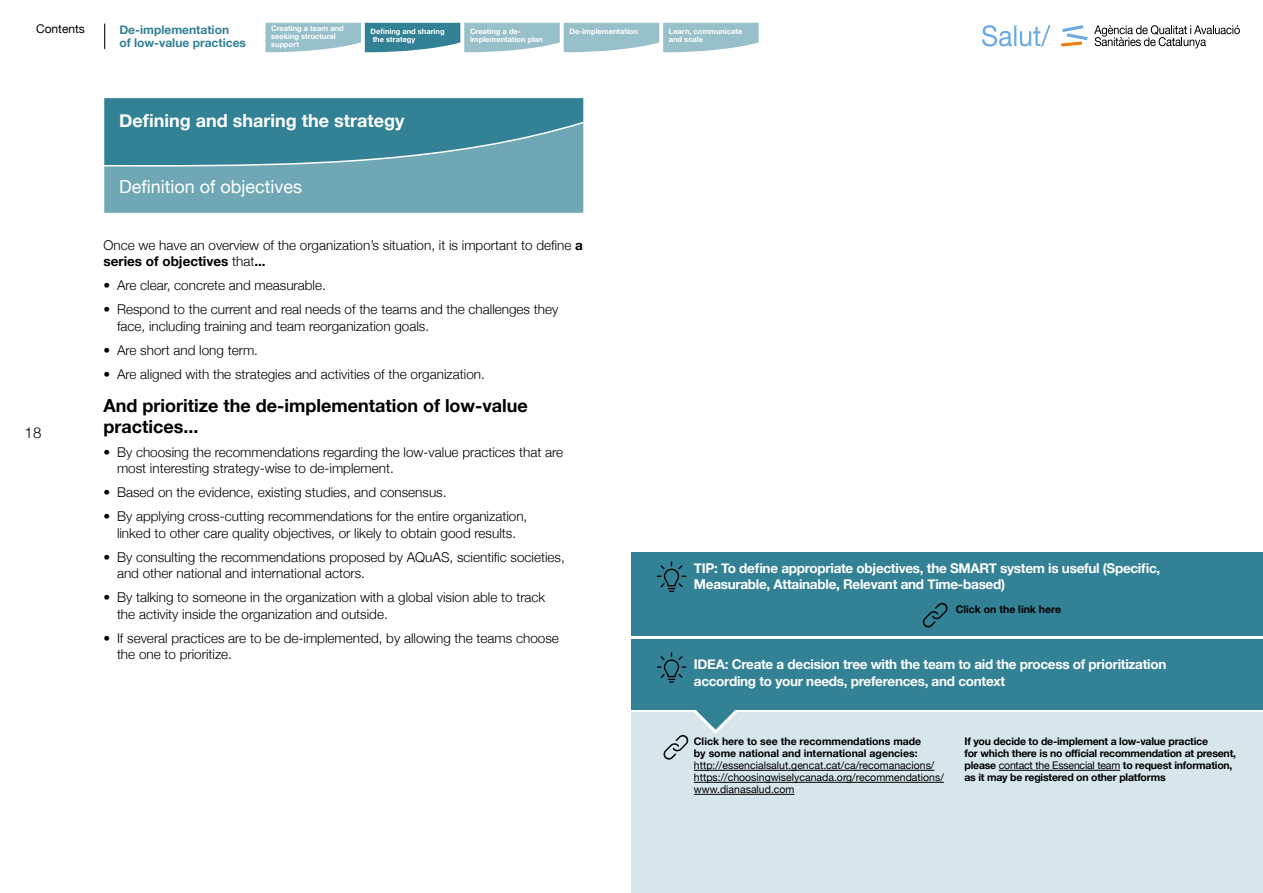
<style>
.page{position:relative;width:1263px;height:893px;background:#fff}
.page>*{position:absolute;margin:0;border:0;box-sizing:border-box;transform-origin:0 0}
.titulo2{font:700 18px/21px "Helvetica Neue";color:#000}
.titulo2-2{font:700 18px "Helvetica Neue";color:#fff}
.titulo2-3{font:18px "Helvetica Neue";color:#fff}
.t1{font:300 15px "Helvetica Neue";color:#000}
.texto{font:300 13.5px/16.5px "Helvetica Neue";color:#000}
.texto-2{font:700 13.5px/16.5px "Helvetica Neue";letter-spacing:-.02em;color:#fff}
.t2{font:700 12px/13.5px "Helvetica Neue";color:#328195}
.t3{font:12px "Helvetica Neue";color:#000}
.texto_pequeño{font:700 10.5px/12px "Helvetica Neue";letter-spacing:-.02em;color:#000}
.t4{font:10.5px/12px "Helvetica Neue";color:#000}
.texto_pequeño-2{font:700 10.5px/12px "Helvetica Neue";color:#000}
.texto_negrita{font:700 10.5px "Helvetica Neue";color:#000}
.t5{font:700 7.5px/8.2px "Helvetica Neue";color:#fff}
.t6{font:700 7.5px "Helvetica Neue";color:#fff}
.s1{font-style:inherit}
.s2{font-weight:700}
.s3{font-weight:400}
</style>
<div class="page">
<svg style="left:266px;top:23px;width:493px;height:29px;background:#92bcc7"></svg>
<div style="left:103px;top:97px;width:482px;height:117px;background:#6fa7b5;border:2px solid #fff"></div>
<div style="left:632px;top:712px;width:631px;height:180px;background:#d6e6ea"></div>
<div style="left:632px;top:551px;width:631px;height:84px;background:#328195"></div>
<svg style="left:103px;top:97px;width:482px;height:70px;background:#448c9e"></svg>
<hr style="left:999px;top:770px;width:121px;height:1px;background:#000">
<hr style="left:694px;top:770px;width:240px;height:1px;background:#000">
<hr style="left:694px;top:782px;width:250px;height:1px;background:#000">
<hr style="left:694px;top:794px;width:101px;height:1px;background:#000">
<svg style="left:922px;top:603px;width:26px;height:24px"></svg>
<svg style="left:657px;top:561px;width:29px;height:31px"></svg>
<div style="left:632px;top:639px;width:631px;height:70px;background:#328195"></div>
<svg style="left:657px;top:652px;width:85px;height:107px"></svg>
<svg style="left:104px;top:24px;width:1px;height:25px"></svg>
<svg style="left:1061px;top:25px;width:27px;height:22px"></svg>
<svg style="left:1094px;top:25px;width:146px;height:23px"></svg>
<svg style="left:982px;top:25px;width:69px;height:22px"></svg>
<p class="t3" style="left:36px;top:20px;width:50px">Contents</p>
<p class="t2" style="left:119px;top:23px;width:128px">De-implementation<br>of low-value practices</p>
<p class="t5" style="left:271px;top:24px;width:74px"><span class="s1">Cr</span>eating a team and seeking structural <span class="s1">support</span></p>
<p class="t5" style="left:371px;top:27px;width:76px">Defining and sharing the strategy</p>
<p class="t5" style="left:470px;top:27px;width:75px"><span class="s1">Cr</span>eating a de&shy;implementation plan</p>
<p class="t6" style="left:569px;top:26px;width:70px">De-implementation</p>
<p class="t5" style="left:669px;top:27px;width:75px"><span class="s1">Lear</span>n, communicate and scale</p>
<h2 class="titulo2-2" style="left:119px;top:106px;width:287px">Defining and sharing the strategy</h2>
<p class="t1" style="left:25px;top:420px;width:18px">18</p>
<h2 class="titulo2-3" style="left:119px;top:173px;width:185px">Definition of objectives</h2>
<p class="texto" style="left:104px;top:235px;width:481px">Once we have an overview of the organization’s situation, it is important to define <span class="s2">a series of objectives</span> that<span class="s2">...</span></p>
<p class="texto" style="left:104px;top:276px;width:224px">• Are clear, concrete and measurable.</p>
<p class="texto" style="left:117px;top:300px;width:443px;text-indent:-14px">• Respond to the current and real needs of the teams and the challenges they face, including training and team reorganization goals.</p>
<p class="texto" style="left:104px;top:340px;width:156px">• Are short and long term.</p>
<p class="texto" style="left:104px;top:364px;width:383px">• Are aligned with the strategies and activities of the organization.</p>
<h2 class="titulo2" style="left:104px;top:395px;width:426px">And prioritize the de-implementation of low-value <span class="s1">practices...</span></h2>
<p class="texto" style="left:117px;top:442px;width:448px;text-indent:-14px">• By choosing the recommendations regarding the low-value practices that are most interesting strategy-wise to de-implement.</p>
<p class="texto" style="left:104px;top:483px;width:345px">• Based on the evidence, existing studies, and consensus.</p>
<p class="texto" style="left:104px;top:507px;width:425px;text-align:center">• By applying cross-cutting recommendations for the entire organization, linked to other care quality objectives, or likely to obtain good results.</p>
<p class="texto" style="left:117px;top:547px;width:449px;text-indent:-14px">• By consulting the recommendations proposed by AQuAS, scientific societies, and other national and international actors.</p>
<p class="texto" style="left:117px;top:588px;width:430px;text-indent:-14px">• By talking to someone in the organization with a global vision able to track the activity inside the organization and outside.</p>
<p class="texto" style="left:117px;top:628px;width:443px;text-indent:-14px">• If several practices are to be de-implemented, by allowing the teams choose the one to prioritize.</p>
<p class="texto-2" style="left:694px;top:560px;width:468px">TIP: To define appropriate objectives, the SMART system is useful (Specific,<br>Measurable, Attainable, Relevant and Time-based)</p>
<p class="texto_negrita" style="left:956px;top:601px;width:107px">Click on the link her<span class="s1">e</span></p>
<p class="texto-2" style="left:694px;top:656px;width:474px">IDEA: Create a decision tree with the team to aid the process of prioritization <span class="s1">accor</span>ding to your needs, pr<span class="s1">efer</span>ences, and context</p>
<p class="texto_pequeño-2" style="left:694px;top:735px;width:229px">Click <span class="s1">her</span>e to see the <span class="s1">r</span>ecommendations made by some national and international agencies:</p>
<p class="t4" style="left:694px;top:760px;width:251px">http://essencialsalut.gencat.cat/ca/recomanacions/ https://choosingwiselycanada.org/recommendations/ www.dianasalud.com</p>
<p class="texto_pequeño" style="left:964px;top:735px;width:273px">If you decide to de-implement a low-value <span class="s1">practice<br></span>for which there is no official recommendation at pr<span class="s1">esent, </span>please <span class="s3">contact the Essencial team</span> to <span class="s1">r</span>equest <span class="s1">information,</span></p>
<p class="texto_pequeño" style="left:964px;top:771px;width:203px">as it may be r<span class="s1">egister</span>ed on other platforms</p>
</div>
